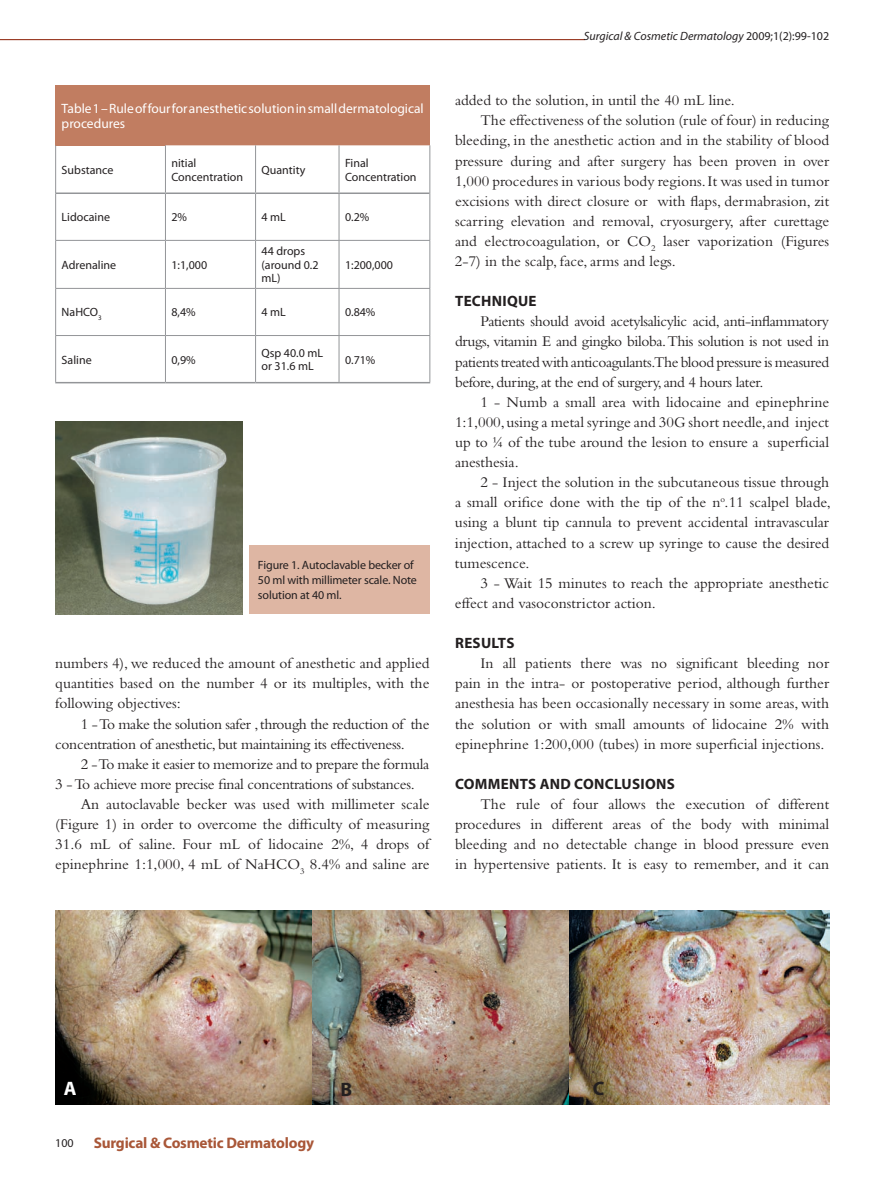
<style>
.page{position:relative;width:893px;height:1191px;background:#fff}
.page>*{position:absolute;margin:0;border:0;box-sizing:border-box;transform-origin:0 0}
.t1{font:700 19.5px "Myriad Pro";color:#231f20}
.t2{font:700 19.5px "Myriad Pro";color:#fff}
.t3{font:15.45px/20.1px "Bembo";color:#231f20;text-align:justify}
.t4{font:15.45px/20.1px "Bembo";letter-spacing:-.02em;color:#231f20}
.t5{font:700 15.3px "Myriad Pro";letter-spacing:-.015em;color:#a95738}
.t6{font:700 15px "Myriad Pro";letter-spacing:.02em;color:#231f20}
.t7{font:13.5px/15px "Myriad Pro";color:#fff}
.t8{font:12px/13.5px "Myriad Pro";color:#231f20}
.t9{font:italic 12px "Myriad Pro";color:#231f20}
.s1{font-style:normal}
</style>
<div class="page">
<hr style="left:0;top:39px;width:585px;height:1px;background:#891c02">
<img style="left:55px;top:421px;width:187px;height:194px">
<div style="left:249px;top:546px;width:180px;height:68px;background:#deb6a3"></div>
<img style="left:55px;top:910px;width:774px;height:194px">
<div style="left:56px;top:85px;width:374px;height:60px;background:#c17d61"></div>
<svg style="left:166px;top:145px;width:263px;height:237px"></svg>
<hr style="left:55px;top:240px;width:110px;height:1px;background:#939598">
<hr style="left:165px;top:240px;width:91px;height:1px;background:#939598">
<hr style="left:256px;top:240px;width:83px;height:1px;background:#939598">
<hr style="left:339px;top:240px;width:91px;height:1px;background:#939598">
<hr style="left:55px;top:288px;width:110px;height:1px;background:#939598">
<hr style="left:165px;top:288px;width:91px;height:1px;background:#939598">
<hr style="left:256px;top:288px;width:83px;height:1px;background:#939598">
<hr style="left:339px;top:288px;width:91px;height:1px;background:#939598">
<hr style="left:55px;top:335px;width:110px;height:1px;background:#939598">
<hr style="left:165px;top:335px;width:91px;height:1px;background:#939598">
<hr style="left:256px;top:335px;width:83px;height:1px;background:#939598">
<hr style="left:339px;top:335px;width:91px;height:1px;background:#939598">
<hr style="left:255px;top:145px;width:1px;height:47px;background:#939598">
<hr style="left:339px;top:145px;width:1px;height:47px;background:#939598">
<hr style="left:255px;top:194px;width:1px;height:46px;background:#939598">
<hr style="left:339px;top:194px;width:1px;height:46px;background:#939598">
<hr style="left:255px;top:241px;width:1px;height:47px;background:#939598">
<hr style="left:339px;top:241px;width:1px;height:47px;background:#939598">
<hr style="left:255px;top:289px;width:1px;height:46px;background:#939598">
<hr style="left:339px;top:289px;width:1px;height:46px;background:#939598">
<hr style="left:255px;top:336px;width:1px;height:46px;background:#939598">
<hr style="left:339px;top:336px;width:1px;height:46px;background:#939598">
<hr style="left:165px;top:145px;width:1px;height:47px;background:#939598">
<hr style="left:165px;top:194px;width:1px;height:46px;background:#939598">
<hr style="left:165px;top:241px;width:1px;height:47px;background:#939598">
<hr style="left:165px;top:289px;width:1px;height:46px;background:#939598">
<hr style="left:165px;top:336px;width:1px;height:46px;background:#939598">
<hr style="left:55px;top:382px;width:110px;height:1px;background:#939598">
<hr style="left:165px;top:382px;width:91px;height:1px;background:#939598">
<hr style="left:256px;top:382px;width:83px;height:1px;background:#939598">
<hr style="left:339px;top:382px;width:91px;height:1px;background:#939598">
<hr style="left:56px;top:192px;width:109px;height:2px;background:#939598">
<hr style="left:165px;top:192px;width:91px;height:2px;background:#939598">
<hr style="left:256px;top:192px;width:83px;height:2px;background:#939598">
<hr style="left:339px;top:192px;width:90px;height:2px;background:#939598">
<hr style="left:429px;top:145px;width:1px;height:48px;background:#939598">
<hr style="left:429px;top:193px;width:1px;height:47px;background:#939598">
<hr style="left:429px;top:241px;width:1px;height:47px;background:#939598">
<hr style="left:429px;top:289px;width:1px;height:46px;background:#939598">
<hr style="left:429px;top:336px;width:1px;height:46px;background:#939598">
<hr style="left:55px;top:145px;width:1px;height:48px;background:#939598">
<hr style="left:55px;top:193px;width:1px;height:47px;background:#939598">
<hr style="left:55px;top:241px;width:1px;height:47px;background:#939598">
<hr style="left:55px;top:289px;width:1px;height:46px;background:#939598">
<hr style="left:55px;top:336px;width:1px;height:46px;background:#939598">
<p class="t7" style="left:62px;top:100px;width:364px">Table 1 – Rule of four for anesthetic solution in small dermatological procedures</p>
<p class="t8" style="left:62px;top:163px;width:53px">Substance</p>
<p class="t8" style="left:171px;top:156px;width:73px">nitial<br>Concentration</p>
<p class="t8" style="left:262px;top:163px;width:45px">Quantity</p>
<p class="t8" style="left:345px;top:156px;width:73px">Final<br>Concentration</p>
<p class="t8" style="left:62px;top:210px;width:50px">Lidocaine</p>
<p class="t8" style="left:171px;top:210px;width:17px">2%</p>
<p class="t8" style="left:262px;top:210px;width:26px">4 mL</p>
<p class="t8" style="left:345px;top:210px;width:26px">0.2%</p>
<p class="t8" style="left:62px;top:258px;width:56px">Adrenaline</p>
<p class="t8" style="left:171px;top:258px;width:37px">1:1,000</p>
<p class="t8" style="left:262px;top:244px;width:58px">44 drops (around 0.2 mL)</p>
<p class="t8" style="left:345px;top:258px;width:50px">1:200,000</p>
<p class="t8" style="left:62px;top:305px;width:42px">NaHCO<sub>3</sub></p>
<p class="t8" style="left:171px;top:305px;width:26px">8,4%</p>
<p class="t8" style="left:262px;top:305px;width:26px">4 mL</p>
<p class="t8" style="left:345px;top:305px;width:32px">0.84%</p>
<p class="t8" style="left:62px;top:353px;width:32px">Saline</p>
<p class="t8" style="left:171px;top:353px;width:26px">0,9%</p>
<p class="t8" style="left:262px;top:346px;width:63px">Qsp 40.0 mL or 31.6 mL</p>
<p class="t8" style="left:345px;top:353px;width:32px">0.71%</p>
<p class="t8" style="left:258px;top:557px;width:160px;line-height:15px">Figure 1. Autoclavable becker of<br>50 ml with millimeter scale. Note solution at 40 ml.</p>
<p class="t3" style="left:55px;top:653px;width:376px">numbers 4), we reduced the amount of anesthetic and applied quantities based on the number 4 or its multiples, with the following objectives:</p>
<p class="t4" style="left:55px;top:713px;width:376px;text-indent:26px">1 - To make the solution safer , through the reduction of the concentration of anesthetic, but maintaining its effectiveness.</p>
<p class="t4" style="left:81px;top:753px;width:350px">2 - To make it easier to memorize and to prepare the formula</p>
<p class="t4" style="left:55px;top:773px;width:361px">3 - To achieve more precise final concentrations of substances.</p>
<p class="t3" style="left:81px;top:793px;width:350px">An autoclavable becker was used with millimeter scale</p>
<p class="t3" style="left:55px;top:814px;width:376px">(Figure 1) in order to overcome the difficulty of measuring</p>
<p class="t3" style="left:55px;top:834px;width:376px">31.6 mL of saline. Four mL of lidocaine 2%, 4 drops of</p>
<p class="t3" style="left:55px;top:854px;width:376px">epinephrine 1:1,000, 4 mL of NaHCO<sub>3</sub> 8.4% and saline are</p>
<p class="t9" style="left:584px;top:28px;width:247px">Surgical &amp; Cosmetic Dermatology <span class="s1">2009;1(2):99-102</span></p>
<p class="t3" style="left:455px;top:90px;width:281px">added to the solution, in until the 40 mL line.</p>
<p class="t3" style="left:480px;top:110px;width:350px">The effectiveness of the solution (rule of four) in reducing</p>
<p class="t3" style="left:455px;top:130px;width:376px">bleeding, in the anesthetic action and in the stability of blood</p>
<p class="t3" style="left:455px;top:150px;width:376px">pressure during and after surgery has been proven in over</p>
<p class="t3" style="left:455px;top:170px;width:376px">1,000 procedures in various body regions. It was used in tumor</p>
<p class="t3" style="left:455px;top:190px;width:376px">excisions with direct closure or with flaps, dermabrasion, zit</p>
<p class="t3" style="left:455px;top:211px;width:376px">scarring elevation and removal, cryosurgery, after curettage</p>
<p class="t3" style="left:455px;top:231px;width:376px">and electrocoagulation, or CO<sub>2</sub> laser vaporization (Figures</p>
<p class="t3" style="left:455px;top:251px;width:222px">2-7) in the scalp, face, arms and legs.</p>
<p class="t6" style="left:455px;top:291px;width:10px">TECHNIQ</p>
<p class="t6" style="left:518px;top:291px;width:18px">UE</p>
<p class="t3" style="left:455px;top:311px;width:376px;text-indent:26px">Patients should avoid acetylsalicylic acid, anti-inflammatory drugs, vitamin E and gingko biloba. This solution is not used in patients treated with anticoagulants.The blood pressure is measured before, during, at the end of surgery, and 4 hours later.</p>
<p class="t3" style="left:455px;top:391px;width:376px;text-indent:26px">1 - Numb a small area with lidocaine and epinephrine 1:1,000, using a metal syringe and 30G short needle, and inject up to ¼ of the tube around the lesion to ensure a superficial anesthesia.</p>
<p class="t3" style="left:455px;top:472px;width:377px;text-indent:26px">2 - Inject the solution in the subcutaneous tissue through a small orifice done with the tip of the n<sup>o</sup>.11 scalpel blade, using a blunt tip cannula to prevent accidental intravascular injection, attached to a screw up syringe to cause the desired tumescence.</p>
<p class="t3" style="left:455px;top:572px;width:376px;text-indent:26px">3 - Wait 15 minutes to reach the appropriate anesthetic effect and vasoconstrictor action.</p>
<p class="t6" style="left:455px;top:633px;width:59px">RESULTS</p>
<p class="t3" style="left:455px;top:653px;width:376px;text-indent:26px">In all patients there was no significant bleeding nor pain in the intra- or postoperative period, although further anesthesia has been occasionally necessary in some areas, with the solution or with small amounts of lidocaine 2% with epinephrine 1:200,000 (tubes) in more superficial injections.</p>
<p class="t6" style="left:455px;top:774px;width:32px">COMMEN</p>
<p class="t6" style="left:520px;top:774px;width:146px">TS AND CONCLUSIONS</p>
<p class="t3" style="left:455px;top:793px;width:376px;text-indent:26px">The rule of four allows the execution of different procedures in different areas of the body with minimal bleeding and no detectable change in blood pressure even in hypertensive patients. It is easy to remember, and it can</p>
<p class="t2" style="left:64px;top:1075px;width:13px">A</p>
<p class="t1" style="left:340px;top:1076px;width:13px">B</p>
<p class="t1" style="left:593px;top:1075px;width:13px">C</p>
<p class="t8" style="left:55px;top:1136px;width:20px">100</p>
<p class="t5" style="left:94px;top:1132px;width:222px">SURGICAL &amp; COSMETIC DERMATOLOGY</p>
</div>
